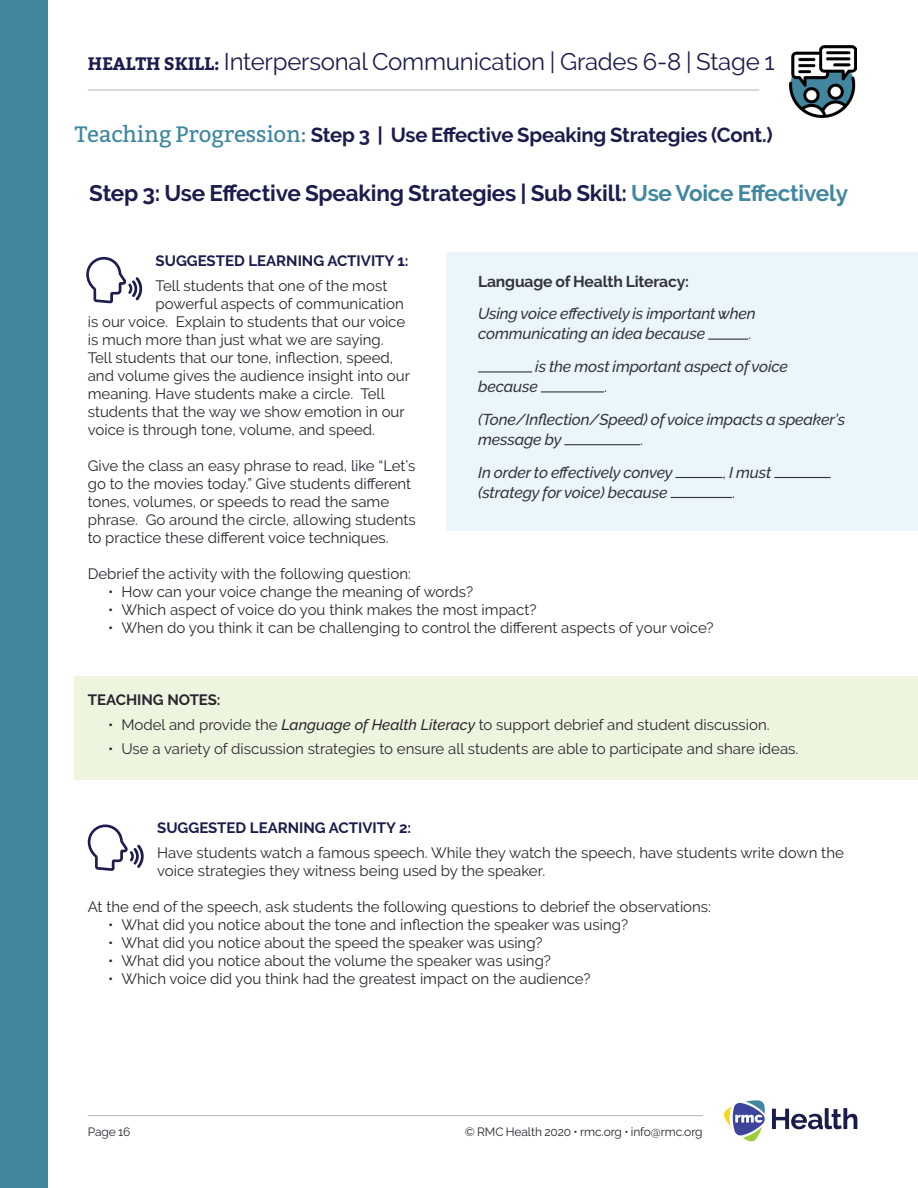
<style>
.page{position:relative;width:918px;height:1188px;background:#fff}
.page>*{position:absolute;margin:0;border:0;box-sizing:border-box;transform-origin:0 0}
.t1{font:24px "Raleway";letter-spacing:-.01em;color:#1c1c4d}
.Medium_Purple_Header{font:700 22.5px "Raleway";letter-spacing:-.01em;color:#1c1c4d}
.t2{font:700 20.25px "Raleway";letter-spacing:-.01em;color:#1c1c4d}
.t3{font:italic 500 15.75px/20px "Raleway";letter-spacing:-.01em;color:#36353b}
.t4{font:700 15.75px "Raleway";letter-spacing:-.01em;color:#36353b}
.t5{font:15.75px "Raleway";color:#36353b}
.Body_Copy{font:15px/18px "Raleway";color:#26272e}
.Small_Purple_Header{font:700 15px "Raleway";color:#1c1c4d}
.Small_Purple_Header-2{font:700 15px "Raleway";color:#26272e}
.t6{font:12px "Raleway";letter-spacing:-.01em;color:#26272e}
.s1{font-family:"Bitter";font-weight:700;font-size:18px}
.s2{font-family:"Bitter";font-weight:400;font-size:22.35px;color:#40879f}
.s3{color:#40879f}
.s4{font-weight:400;font-style:normal}
.s5{font-weight:500;font-style:italic}
</style>
<div class="page">
<div style="left:0;top:0;width:47px;height:1188px;background:#40879f"></div>
<svg style="left:724px;top:1100px;width:41px;height:42px"></svg>
<svg style="left:772px;top:1108px;width:85px;height:21px"></svg>
<hr style="left:88px;top:1115px;width:615px;height:1px;background:#b4b5b8">
<hr style="left:88px;top:90px;width:671px;height:1px;background:#b4b5b8">
<img style="left:790px;top:46px;width:66px;height:72px">
<div style="left:74px;top:676px;width:844px;height:104px;background:#eef5df"></div>
<div style="left:446px;top:252px;width:472px;height:278px;background:#eaf6fb"></div>
<hr style="left:708px;top:339px;width:40px;height:1px;background:#36353b">
<hr style="left:478px;top:371px;width:54px;height:2px;background:#36353b">
<hr style="left:541px;top:391px;width:63px;height:1px;background:#36353b">
<hr style="left:564px;top:444px;width:76px;height:1px;background:#36353b">
<hr style="left:675px;top:477px;width:48px;height:1px;background:#36353b">
<hr style="left:774px;top:477px;width:57px;height:1px;background:#36353b">
<hr style="left:671px;top:497px;width:61px;height:1px;background:#36353b">
<svg style="left:86px;top:257px;width:56px;height:46px"></svg>
<svg style="left:88px;top:824px;width:56px;height:47px"></svg>
<p class="t1" style="left:88px;top:47px;width:688px"><span class="s1">HEALTH SKILL:</span> Interpersonal Communication | Grades 6-8 | Stage 1</p>
<p class="t2" style="left:75px;top:124px;width:699px"><span class="s2">Teaching Progression:</span> Step 3 | Use Effective Speaking Strategies (Cont.)</p>
<p class="Medium_Purple_Header" style="left:89px;top:180px;width:760px">Step 3: Use Effective Speaking Strategies | Sub Skill: <span class="s3">Use Voice Effectively</span></p>
<p class="Small_Purple_Header" style="left:156px;top:252px;width:255px">SUGGESTED LEARNING ACTIVITY 1:</p>
<p class="Body_Copy" style="left:156px;top:277px;width:233px">Tell students that one of the most</p>
<p class="Body_Copy" style="left:156px;top:295px;width:250px">powerful aspects of communication</p>
<p class="Body_Copy" style="left:88px;top:313px;width:319px">is our voice. Explain to students that our voice</p>
<p class="Body_Copy" style="left:88px;top:331px;width:297px">is much more than just what we are saying.</p>
<p class="Body_Copy" style="left:88px;top:349px;width:307px">Tell students that our tone, inflection, speed,</p>
<p class="Body_Copy" style="left:88px;top:367px;width:324px">and volume gives the audience insight into our</p>
<p class="Body_Copy" style="left:88px;top:385px;width:299px">meaning. Have students make a circle. Tell</p>
<p class="Body_Copy" style="left:88px;top:403px;width:319px">students that the way we show emotion in our</p>
<p class="Body_Copy" style="left:88px;top:421px;width:289px">voice is through tone, volume, and speed.</p>
<p class="Body_Copy" style="left:88px;top:457px;width:329px">Give the class an easy phrase to read, like “Let’s go to the movies today.” Give students different tones, volumes, or speeds to read the same phrase. Go around the circle, allowing students to practice these different voice techniques.</p>
<p class="Body_Copy" style="left:88px;top:565px;width:325px">Debrief the activity with the following question:</p>
<p class="Body_Copy" style="left:108px;top:583px;width:367px">• How can your voice change the meaning of words?</p>
<p class="Body_Copy" style="left:108px;top:601px;width:430px">• Which aspect of voice do you think makes the most impact?</p>
<p class="Body_Copy" style="left:108px;top:619px;width:607px">• When do you think it can be challenging to control the different aspects of your voice?</p>
<p class="t4" style="left:478px;top:272px;width:212px">Language of Health Literacy:</p>
<p class="t3" style="left:478px;top:304px;width:279px">Using voice effectively is important when communicating an idea because</p>
<p class="t5" style="left:748px;top:325px;width:4px">.</p>
<p class="t3" style="left:478px;top:357px;width:311px;text-indent:57px">is the most important aspect of voice because</p>
<p class="t5" style="left:604px;top:378px;width:4px">.</p>
<p class="t3" style="left:478px;top:410px;width:369px">(Tone/Inflection/Speed) of voice impacts a speaker’s message by</p>
<p class="t5" style="left:640px;top:430px;width:4px">.</p>
<p class="t3" style="left:478px;top:462px;width:196px">In order to effectively convey</p>
<p class="t3" style="left:723px;top:462px;width:50px"><span class="s4">,</span> I must</p>
<p class="t3" style="left:478px;top:482px;width:191px">(strategy for voice) because</p>
<p class="t5" style="left:732px;top:483px;width:4px">.</p>
<p class="Small_Purple_Header-2" style="left:88px;top:691px;width:134px">TEACHING NOTES:</p>
<p class="Body_Copy" style="left:108px;top:715px;width:663px">• Model and provide the <span class="s5">Language of Health Literacy</span> to support debrief and student discussion.</p>
<p class="Body_Copy" style="left:108px;top:740px;width:692px">• Use a variety of discussion strategies to ensure all students are able to participate and share ideas.</p>
<p class="Small_Purple_Header" style="left:157px;top:819px;width:256px">SUGGESTED LEARNING ACTIVITY 2:</p>
<p class="Body_Copy" style="left:157px;top:844px;width:688px">Have students watch a famous speech. While they watch the speech, have students write down the voice strategies they witness being used by the speaker.</p>
<p class="Body_Copy" style="left:88px;top:898px;width:625px">At the end of the speech, ask students the following questions to debrief the observations:</p>
<p class="Body_Copy" style="left:108px;top:916px;width:522px">• What did you notice about the tone and inflection the speaker was using?</p>
<p class="Body_Copy" style="left:108px;top:934px;width:436px">• What did you notice about the speed the speaker was using?</p>
<p class="Body_Copy" style="left:108px;top:952px;width:445px">• What did you notice about the volume the speaker was using?</p>
<p class="Body_Copy" style="left:108px;top:970px;width:484px">• Which voice did you think had the greatest impact on the audience?</p>
<p class="t6" style="left:88px;top:1125px;width:44px">Page 16</p>
<p class="t6" style="left:465px;top:1125px;width:239px">© RMC Health 2020 • rmc.org • info@rmc.org</p>
</div>
